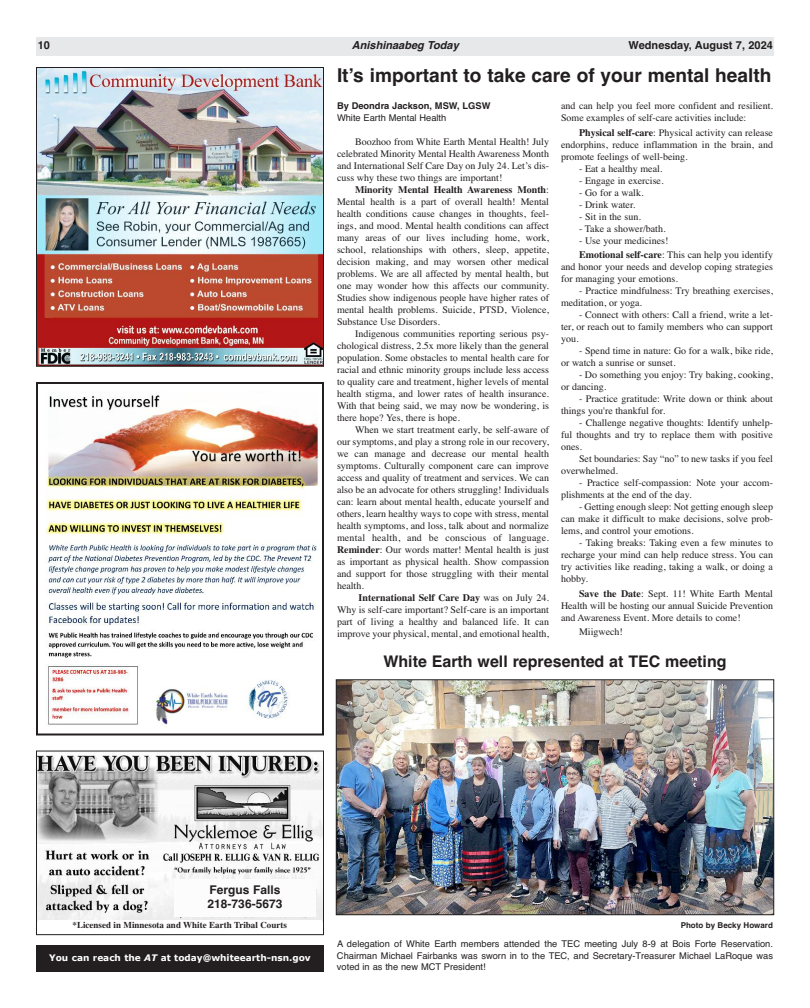
<style>
.page{position:relative;width:810px;height:1008px;background:#fff}
.page>*{position:absolute;margin:0;border:0;box-sizing:border-box;transform-origin:0 0}
.t1{font:700 19.1px "Helvetica";color:#231f20}
.t2{font:700 16px "Helvetica";color:#231f20}
.t3{font:700 12px/14.4px "Helvetica";color:#231f20}
.t4{font:700 11px "Helvetica";color:#231f20}
.t5{font:italic 700 11px "Helvetica";color:#231f20}
.t6{font:10px/12px "Times";color:#231f20;text-align:justify}
.t7{font:9.3px/11.2px "Helvetica";color:#231f20;text-align:justify}
.t8{font:700 9.3px "Helvetica";color:#231f20}
.t9{font:700 9px "Times";color:#231f20}
.t10{font:700 9px "Verdana";color:#fff}
.t11{font:700 8px "Helvetica";color:#231f20}
.s1{font-weight:700}
.s2{font-style:italic}
</style>
<div class="page">
<div style="left:37px;top:37px;width:737px;height:19px;background:#e7e8e9"></div>
<img style="left:38px;top:69px;width:284px;height:296px">
<div style="left:36px;top:67px;width:288px;height:300px;border:1px solid #231f20"></div>
<img style="left:38px;top:755px;width:284px;height:165px">
<div style="left:36px;top:751px;width:288px;height:184px;border:1px solid #231f20"></div>
<div style="left:174px;top:879px;width:142px;height:37px;background:#fcfcfc"></div>
<img style="left:46px;top:395px;width:274px;height:331px">
<div style="left:36px;top:382px;width:288px;height:354px;border:2px solid #231f20"></div>
<div style="left:36px;top:946px;width:288px;height:26px;background:#231f20"></div>
<img style="left:338px;top:682px;width:434px;height:231px">
<div style="left:336px;top:680px;width:438px;height:235px;border:1px solid #231f20"></div>
<p class="t4" style="left:38px;top:39px;width:14px">10</p>
<p class="t5" style="left:352px;top:39px;width:109px">Anishinaabeg Today</p>
<p class="t4" style="left:629px;top:39px;width:146px">Wednesday, August 7, 2024</p>
<h1 class="t1" style="left:337px;top:64px;width:436px">It’s important to take care of your mental health</h1>
<p class="t8" style="left:337px;top:100px;width:155px">By Deondra Jackson, MSW, LGSW</p>
<p class="t7" style="left:337px;top:112px;width:111px">White Earth Mental Health</p>
<p class="t6" style="left:337px;top:135px;width:213px;text-indent:18px">Boozhoo from White Earth Mental Health! July celebrated Minority Mental Health Awareness Month and International Self Care Day on July 24. Let’s dis&shy;cuss why these two things are important!</p>
<p class="t6" style="left:337px;top:183px;width:213px;text-indent:18px"><span class="s1">Minority Mental Health Awareness Month</span>:<br>Mental health is a part of overall health! Mental health conditions cause changes in thoughts, feel&shy;ings, and mood. Mental health conditions can affect many areas of our lives including home, work, school, relationships with others, sleep, appetite, decision making, and may worsen other medical problems. We are all affected by mental health, but one may wonder how this affects our community.<br>Studies show indigenous people have higher rates of mental health problems. Suicide, PTSD, Violence, Substance Use Disorders.</p>
<p class="t6" style="left:337px;top:327px;width:213px;text-indent:18px">Indigenous communities reporting serious psy&shy;chological distress, 2.5x more likely than the general population. Some obstacles to mental health care for racial and ethnic minority groups include less access to quality care and treatment, higher levels of mental health stigma, and lower rates of health insurance.<br>With that being said, we may now be wondering, is there hope? Yes, there is hope.</p>
<p class="t6" style="left:337px;top:423px;width:213px;text-indent:18px">When we start treatment early, be self-aware of our symptoms, and play a strong role in our recovery, we can manage and decrease our mental health symptoms. Culturally component care can improve access and quality of treatment and services. We can also be an advocate for others struggling! Individuals can: learn about mental health, educate yourself and others, learn healthy ways to cope with stress, mental health symptoms, and loss, talk about and normalize mental health, and be conscious of language.<br><span class="s1">Reminder</span>: Our words matter! Mental health is just as important as physical health. Show compassion and support for those struggling with their mental health.</p>
<p class="t6" style="left:337px;top:591px;width:213px;text-indent:22px"><span class="s1">International Self Care Day</span> was on July 24.<br>Why is self-care important? Self-care is an important part of living a healthy and balanced life. It can improve your physical, mental, and emotional health,</p>
<p class="t6" style="left:561px;top:100px;width:213px">and can help you feel more confident and resilient.<br>Some examples of self-care activities include:</p>
<p class="t6" style="left:561px;top:126px;width:213px;text-indent:18px"><span class="s1">Physical self-care</span>: Physical activity can release endorphins, reduce inflammation in the brain, and promote feelings of well-being.</p>
<p class="t6" style="left:579px;top:162px;width:85px">- Eat a healthy meal.</p>
<p class="t6" style="left:579px;top:174px;width:86px">- Engage in exercise.</p>
<p class="t6" style="left:579px;top:186px;width:66px">- Go for a walk.</p>
<p class="t6" style="left:579px;top:198px;width:58px">- Drink water.</p>
<p class="t6" style="left:579px;top:210px;width:63px">- Sit in the sun.</p>
<p class="t6" style="left:579px;top:222px;width:88px">- Take a shower/bath.</p>
<p class="t6" style="left:579px;top:233px;width:195px;line-height:14.4px">- Use your medicines!<br><span class="s1">Emotional self-care</span>: This can help you identify</p>
<p class="t6" style="left:561px;top:261px;width:213px">and honor your needs and develop coping strategies for managing your emotions.</p>
<p class="t6" style="left:561px;top:285px;width:213px;text-indent:18px">- Practice mindfulness: Try breathing exercises, meditation, or yoga.</p>
<p class="t6" style="left:561px;top:309px;width:213px;text-indent:18px">- Connect with others: Call a friend, write a let&shy;ter, or reach out to family members who can support you.</p>
<p class="t6" style="left:561px;top:345px;width:213px;text-indent:18px">- Spend time in nature: Go for a walk, bike ride, or watch a sunrise or sunset.</p>
<p class="t6" style="left:561px;top:369px;width:213px;text-indent:18px">- Do something you enjoy: Try baking, cooking, or dancing.</p>
<p class="t6" style="left:561px;top:393px;width:213px;text-indent:18px">- Practice gratitude: Write down or think about things you're thankful for.</p>
<p class="t6" style="left:561px;top:417px;width:213px;text-indent:18px">- Challenge negative thoughts: Identify unhelp&shy;ful thoughts and try to replace them with positive ones.</p>
<p class="t6" style="left:561px;top:453px;width:213px;text-indent:18px">Set boundaries: Say “no” to new tasks if you feel overwhelmed.</p>
<p class="t6" style="left:561px;top:477px;width:213px;text-indent:18px">- Practice self-compassion: Note your accom&shy;plishments at the end of the day.</p>
<p class="t6" style="left:561px;top:501px;width:213px;text-indent:18px">- Getting enough sleep: Not getting enough sleep can make it difficult to make decisions, solve prob&shy;lems, and control your emotions.</p>
<p class="t6" style="left:561px;top:537px;width:213px;text-indent:18px">- Taking breaks: Taking even a few minutes to recharge your mind can help reduce stress. You can try activities like reading, taking a walk, or doing a hobby.</p>
<p class="t6" style="left:561px;top:587px;width:213px;text-indent:18px"><span class="s1">Save the Date</span>: Sept. 11! White Earth Mental Health will be hosting our annual Suicide Prevention and Awareness Event. More details to come!</p>
<p class="t6" style="left:579px;top:626px;width:45px">Miigwech!</p>
<h2 class="t2" style="left:383px;top:652px;width:345px">White Earth well represented at TEC meeting</h2>
<p class="t3" style="left:208px;top:882px;width:76px">Fergus Falls<br>218-736-5673</p>
<p class="t9" style="left:73px;top:919px;width:216px">*Licensed in Minnesota and White Earth Tribal Courts</p>
<p class="t10" style="left:49px;top:952px;width:263px">You can reach the <span class="s2">AT</span> at today@whiteearth-nsn.gov</p>
<p class="t11" style="left:681px;top:921px;width:94px">Photo by Becky Howard</p>
<p class="t7" style="left:337px;top:939px;width:438px">A delegation of White Earth members attended the TEC meeting July 8-9 at Bois Forte Reservation.<br>Chairman Michael Fairbanks was sworn in to the TEC, and Secretary-Treasurer Michael LaRoque was voted in as the new MCT President!</p>
</div>
